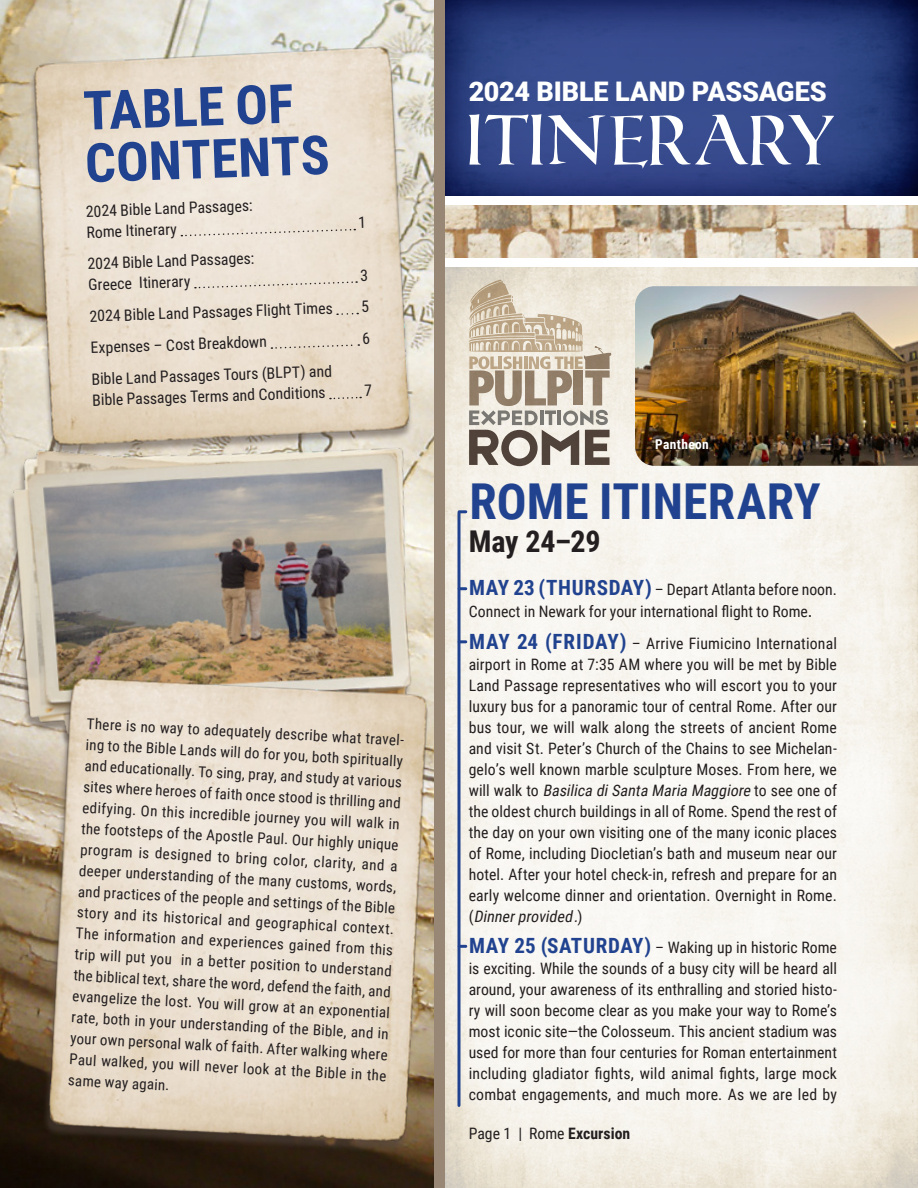
<style>
.page{position:relative;width:918px;height:1188px;background:#fff}
.page>*{position:absolute;margin:0;border:0;box-sizing:border-box;transform-origin:0 0}
.Heading_Roman_SD{font:70.5px "Roman SD";letter-spacing:-.08em;color:#fff}
.Heading_roboto{font:700 54px "Roboto Condensed";color:#21438f}
.Heading_roboto-2{font:700 49.5px "Roboto Condensed";color:#21438f}
.t1{font:700 30px "Roboto Condensed";letter-spacing:-.01em;color:#231f20}
.Heading_Roman_SD_sub{font:900 27px "Roboto";letter-spacing:-.005em;color:#fff}
.Paragraph{font:15.75px/21px "Roboto Condensed";letter-spacing:.005em;color:#231f20}
.Small_text{font:15px/21px "Roboto Condensed";color:#231f20}
.Photo_title{font:700 13.5px "Roboto Condensed";letter-spacing:.025em;color:#fff}
.s1{font-weight:700;font-size:21px;color:#21438f}
.s2{font-family:"Calibri";font-size:18px}
.s3{font-style:italic}
.s4{font-weight:700}
</style>
<div class="page">
<img style="left:0;top:0;width:434px;height:1188px">
<img style="left:445px;top:268px;width:473px;height:920px">
<svg style="left:445px;top:0;width:473px;height:196px;background:#2d4080"></svg>
<img style="left:445px;top:205px;width:473px;height:53px">
<img style="left:0;top:405px;width:451px;height:358px">
<svg style="left:459px;top:510px;width:7px;height:3px"></svg>
<svg style="left:460px;top:587px;width:6px;height:3px"></svg>
<svg style="left:460px;top:640px;width:6px;height:3px"></svg>
<svg style="left:469px;top:280px;width:142px;height:186px;background:#c4b9a9"></svg>
<hr style="left:458px;top:513px;width:2px;height:593px;background:#21438f">
<img style="left:635px;top:286px;width:283px;height:180px">
<div style="left:434px;top:0;width:11px;height:1188px;background:#998775"></div>
<img style="left:25px;top:648px;width:454px;height:522px">
<img style="left:0;top:0;width:432px;height:469px">
<svg style="left:181px;top:217px;width:182px;height:20px;background:#e9e0d3"></svg>
<div style="left:195px;top:269px;width:172px;height:20px;background:#ede2d5"></div>
<svg style="left:337px;top:301px;width:32px;height:14px"></svg>
<div style="left:271px;top:332px;width:99px;height:17px;background:#eaddcd"></div>
<svg style="left:330px;top:385px;width:41px;height:15px"></svg>
<p class="Heading_roboto" style="left:82px;top:73px;width:212px;rotate:-2deg">TABLE OF</p>
<p class="Heading_roboto" style="left:84px;top:125px;width:246px;rotate:-2deg">CONTENTS</p>
<p class="Paragraph" style="left:85px;top:200px;width:168px;rotate:-2deg">2024 Bible Land Passages:<br>Rome Itinerary</p>
<p class="Paragraph" style="left:87px;top:253px;width:168px;rotate:-2deg">2024 Bible Land Passages:<br>Greece Itinerary</p>
<p class="Paragraph" style="left:89px;top:305px;width:245px;rotate:-2deg">2024 Bible Land Passages Flight Times</p>
<p class="Paragraph" style="left:90px;top:337px;width:178px;rotate:-2deg">Expenses – Cost Breakdown</p>
<p class="Paragraph" style="left:91px;top:368px;width:242px;rotate:-2deg">Bible Land Passages Tours (BLPT) and<br>Bible Passages Terms and Conditions</p>
<p class="Small_text" style="left:87px;top:712px;width:323px;rotate:3deg">There is no way to adequately describe what travel&shy;ing to the Bible Lands will do for you, both spiritually and educationally. To sing, pray, and study at various sites where heroes of faith once stood is thrilling and edifying. On this incredible journey you will walk in the footsteps of the Apostle Paul. Our highly unique program is designed to bring color, clarity, and a deeper understanding of the many customs, words, and practices of the people and settings of the Bible story and its historical and geographical context.<br>The information and experiences gained from this trip will put you in a better position to understand the biblical text, share the word, defend the faith, and evangelize the lost. You will grow at an exponential rate, both in your understanding of the Bible, and in your own personal walk of faith. After walking where Paul walked, you will never look at the Bible in the same way again.</p>
<p class="Heading_Roman_SD_sub" style="left:469px;top:73px;width:359px">2024 BIBLE LAND PASSAGES</p>
<p class="Heading_Roman_SD" style="left:469px;top:88px;width:374px">ITINERARY</p>
<p class="Photo_title" style="left:655px;top:435px;width:55px">Pantheon</p>
<p class="Heading_roboto-2" style="left:470px;top:466px;width:352px">ROME ITINERARY</p>
<p class="t1" style="left:469px;top:520px;width:133px">May 24–29</p>
<p class="Paragraph" style="left:469px;top:579px;width:370px;line-height:21.6px"><span class="s1">MAY 23 (THURSDAY)</span> – Depart Atlanta before noon.<br>Connect in Newark for your international flight to Rome<span class="s2">.</span></p>
<p class="Paragraph" style="left:469px;top:632px;width:370px;text-align:justify"><span class="s1">MAY 24 (FRIDAY)</span> – Arrive Fiumicino International airport in Rome at 7:35 AM where you will be met by Bible Land Passage representatives who will escort you to your luxury bus for a panoramic tour of central Rome. After our bus tour, we will walk along the streets of ancient Rome and visit St. Peter’s Church of the Chains to see Michelan&shy;gelo’s well known marble sculpture Moses. From here, we w i l l w a l k t o <span class="s3">Basilica diSanta Maria Maggiore</span> t o s e e o n e o f the oldest church buildings in all of Rome. Spend the rest of the day on your own visiting one of the many iconic places of Rome, including Diocletian’s bath and museum near our hotel. After your hotel check-in, refresh and prepare for an early welcome dinner and orientation. Overnight in Rome. ( <span class="s3">Dinnerprovided.</span>)</p>
<p class="Paragraph" style="left:469px;top:936px;width:370px;text-align:justify"><span class="s1">MAY 25 (SATURDAY)</span> – Waking up in historic Rome is exciting. While the sounds of a busy city will be heard all around, your awareness of its enthralling and storied histo&shy;ry will soon become clear as you make your way to Rome’s most iconic site—the Colosseum. This ancient stadium was used for more than four centuries for Roman entertainment including gladiator fights, wild animal fights, large mock combat engagements, and much more. As we are led by</p>
<p class="Paragraph" style="left:469px;top:1122px;width:163px">Page 1 | Rome <span class="s4">Excursion</span></p>
</div>
